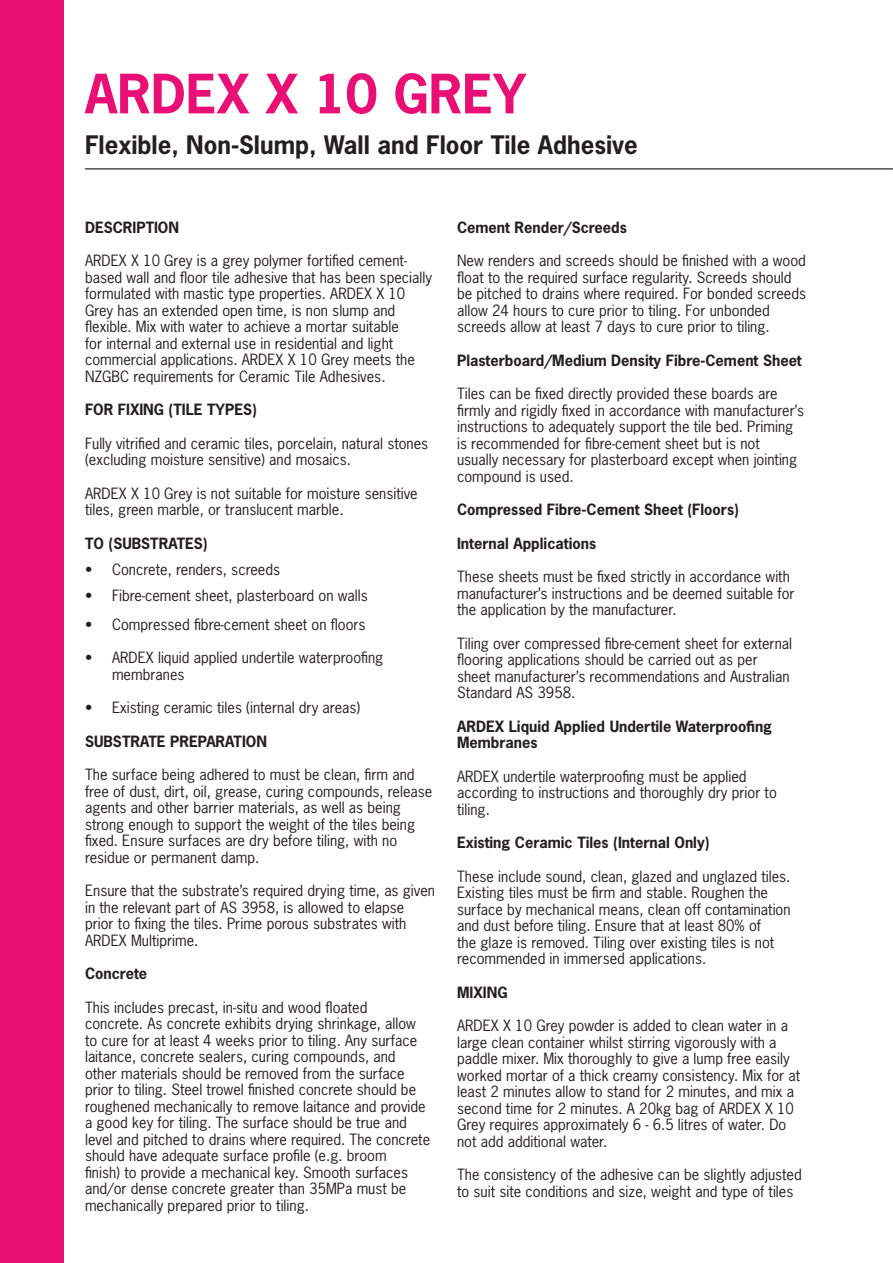
<style>
.page{position:relative;width:893px;height:1263px;background:#fff}
.page>*{position:absolute;margin:0;border:0;box-sizing:border-box;transform-origin:0 0}
.Paragraph_Style_2{font:700 51px "News Gothic Std";color:#e91075}
.Paragraph_Style_1{font:700 24px "News Gothic Std";color:#231f20}
.t1{font:14.7px/16.5px "News Gothic Std";color:#231f20}
.t2{font:700 14.7px/16.5px "News Gothic Std";color:#231f20}
</style>
<div class="page">
<hr style="left:85px;top:168px;width:808px;height:1px;background:#231f20">
<div style="left:0;top:0;width:64px;height:1263px;background:#e91075"></div>
<p class="Paragraph_Style_2" style="left:85px;top:60px;width:443px">ARDEX X 10 GREY</p>
<p class="Paragraph_Style_1" style="left:85px;top:129px;width:554px">Flexible, Non-Slump, Wall and Floor Tile Adhesive</p>
<p class="t2" style="left:85px;top:218px;width:96px">DESCRIPTION</p>
<p class="t1" style="left:85px;top:252px;width:349px">ARDEX X 10 Grey is a grey polymer fortified cement&shy;based wall and floor tile adhesive that has been specially formulated with mastic type properties. ARDEX X 10<br>Grey has an extended open time, is non slump and flexible. Mix with water to achieve a mortar suitable<br>for internal and external use in residential and light commercial applications. ARDEX X 10 Grey meets the NZGBC requirements for Ceramic Tile Adhesives.</p>
<p class="t2" style="left:85px;top:401px;width:173px">FOR FIXING (TILE TYPES)</p>
<p class="t1" style="left:85px;top:435px;width:345px">Fully vitrified and ceramic tiles, porcelain, natural stones (excluding moisture sensitive) and mosaics.</p>
<p class="t1" style="left:85px;top:485px;width:334px">ARDEX X 10 Grey is not suitable for moisture sensitive tiles, green marble, or translucent marble.</p>
<p class="t2" style="left:85px;top:534px;width:124px">TO (SUBSTRATES)</p>
<p class="t1" style="left:85px;top:561px;width:197px">• Concrete, renders, screeds</p>
<p class="t1" style="left:85px;top:587px;width:284px">• Fibre-cement sheet, plasterboard on walls</p>
<p class="t1" style="left:85px;top:616px;width:282px">• Compressed fibre-cement sheet on floors</p>
<p class="t1" style="left:112px;top:649px;width:273px;text-indent:-27px">• ARDEX liquid applied undertile waterproofing membranes</p>
<p class="t1" style="left:85px;top:699px;width:277px">• Existing ceramic tiles (internal dry areas)</p>
<p class="t2" style="left:85px;top:733px;width:184px">SUBSTRATE PREPARATION</p>
<p class="t1" style="left:85px;top:766px;width:349px">The surface being adhered to must be clean, firm and free of dust, dirt, oil, grease, curing compounds, release agents and other barrier materials, as well as being strong enough to support the weight of the tiles being fixed. Ensure surfaces are dry before tiling, with no residue or permanent damp.</p>
<p class="t1" style="left:85px;top:882px;width:352px">Ensure that the substrate’s required drying time, as given in the relevant part of AS 3958, is allowed to elapse prior to fixing the tiles. Prime porous substrates with ARDEX Multiprime.</p>
<p class="t2" style="left:85px;top:965px;width:64px">Concrete</p>
<p class="t1" style="left:85px;top:999px;width:347px">This includes precast, in-situ and wood floated<br>concrete. As concrete exhibits drying shrinkage, allow to cure for at least 4 weeks prior to tiling. Any surface laitance, concrete sealers, curing compounds, and other materials should be removed from the surface prior to tiling. Steel trowel finished concrete should be roughened mechanically to remove laitance and provide a good key for tiling. The surface should be true and level and pitched to drains where required. The concrete should have adequate surface profile (e.g. broom<br>finish) to provide a mechanical key. Smooth surfaces and/or dense concrete greater than 35MPa must be mechanically prepared prior to tiling.</p>
<p class="t2" style="left:457px;top:218px;width:171px">Cement Render/Screeds</p>
<p class="t1" style="left:457px;top:252px;width:350px">New renders and screeds should be finished with a wood float to the required surface regularity. Screeds should be pitched to drains where required. For bonded screeds allow 24 hours to cure prior to tiling. For unbonded screeds allow at least 7 days to cure prior to tiling.</p>
<p class="t2" style="left:457px;top:351px;width:346px">Plasterboard/Medium Density Fibre-Cement Sheet</p>
<p class="t1" style="left:457px;top:385px;width:348px">Tiles can be fixed directly provided these boards are firmly and rigidly fixed in accordance with manufacturer’s instructions to adequately support the tile bed. Priming is recommended for fibre-cement sheet but is not usually necessary for plasterboard except when jointing compound is used.</p>
<p class="t2" style="left:457px;top:501px;width:283px">Compressed Fibre-Cement Sheet (Floors)</p>
<p class="t2" style="left:457px;top:534px;width:141px">Internal Applications</p>
<p class="t1" style="left:457px;top:568px;width:339px">These sheets must be fixed strictly in accordance with manufacturer’s instructions and be deemed suitable for the application by the manufacturer.</p>
<p class="t1" style="left:457px;top:635px;width:337px">Tiling over compressed fibre-cement sheet for external flooring applications should be carried out as per sheet manufacturer’s recommendations and Australian Standard AS 3958.</p>
<p class="t2" style="left:457px;top:717px;width:316px">ARDEX Liquid Applied Undertile Waterproofing<br>Membranes</p>
<p class="t1" style="left:457px;top:768px;width:321px">ARDEX undertile waterproofing must be applied according to instructions and thoroughly dry prior to tiling.</p>
<p class="t2" style="left:457px;top:834px;width:254px">Existing Ceramic Tiles (Internal Only)</p>
<p class="t1" style="left:457px;top:868px;width:335px">These include sound, clean, glazed and unglazed tiles.<br>Existing tiles must be firm and stable. Roughen the surface by mechanical means, clean off contamination and dust before tiling. Ensure that at least 80% of<br>the glaze is removed. Tiling over existing tiles is not recommended in immersed applications.</p>
<p class="t2" style="left:457px;top:984px;width:52px">MIXING</p>
<p class="t1" style="left:457px;top:1017px;width:345px">ARDEX X 10 Grey powder is added to clean water in a large clean container whilst stirring vigorously with a paddle mixer. Mix thoroughly to give a lump free easily worked mortar of a thick creamy consistency. Mix for at least 2 minutes allow to stand for 2 minutes, and mix a second time for 2 minutes. A 20kg bag of ARDEX X 10<br>Grey requires approximately 6 - 6.5 litres of water. Do not add additional water.</p>
<p class="t1" style="left:457px;top:1166px;width:346px">The consistency of the adhesive can be slightly adjusted to suit site conditions and size, weight and type of tiles</p>
</div>
